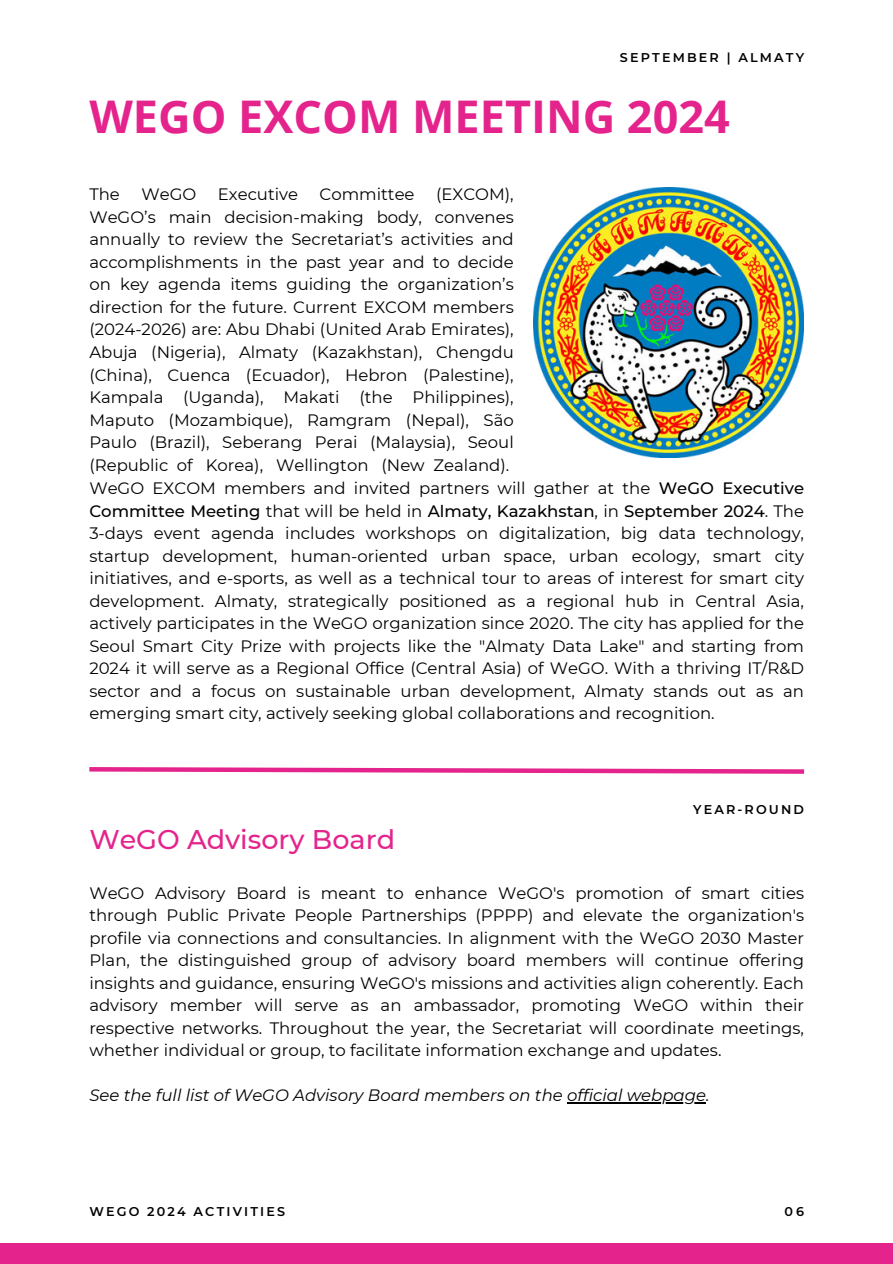
<style>
.page{position:relative;width:893px;height:1264px;background:#fff}
.page>*{position:absolute;margin:0;border:0;box-sizing:border-box;transform-origin:0 0}
.t1{font:700 45px "Open Sans";color:#e4248c}
.t2{font:500 27px "Montserrat";color:#e4248c}
.t3{font:16.5px/22.5px "Montserrat";color:#000;text-align:justify}
.t4{font:italic 16.5px "Montserrat";color:#000}
.t5{font:600 12.75px "Montserrat";letter-spacing:.17em;color:#000}
.s1{font-weight:500}
</style>
<div class="page">
<div style="left:0;top:1243px;width:892px;height:20px;background:#e4248c"></div>
<svg style="left:89px;top:767px;width:716px;height:7px"></svg>
<img style="left:533px;top:187px;width:270px;height:270px">
<hr style="left:567px;top:1102px;width:139px;height:1px;background:#000">
<p class="t5" style="left:620px;top:48px;width:186px">SEPTEMBER | ALMATY</p>
<h1 class="t1" style="left:89px;top:85px;width:642px">WEGO EXCOM MEETING 2024</h1>
<p class="t3" style="left:89px;top:183px;width:426px;text-indent:347px">(EXCOM), WeGO’s main decision-making body, convenes annually to review the Secretariat’s activities and accomplishments in the past year and to decide on key agenda items guiding the organization’s direction for the future. Current EXCOM members (2024-2026) are: Abu Dhabi (United Arab Emirates), Abuja (Nigeria), Almaty (Kazakhstan), Chengdu (China), Cuenca (Ecuador), Hebron (Palestine), Kampala (Uganda), Makati (the Philippines), Maputo (Mozambique), Ramgram (Nepal), São Paulo (Brazil), Seberang Perai (Malaysia), Seoul (Republic of Korea), Wellington (New Zealand).</p>
<p class="t3" style="left:89px;top:183px;width:32px">The</p>
<p class="t3" style="left:141px;top:183px;width:56px">WeGO</p>
<p class="t3" style="left:218px;top:183px;width:82px">Executive</p>
<p class="t3" style="left:319px;top:183px;width:96px">Committee</p>
<p class="t3" style="left:89px;top:476px;width:716px">WeGO EXCOM members and invited partners will gather at the <span class="s1">WeGO Executive Committee Meeting</span> that will be held in <span class="s1">Almaty, Kazakhstan</span>, in <span class="s1">September 2024</span>. The 3-days event agenda includes workshops on digitalization, big data technology, startup development, human-oriented urban space, urban ecology, smart city initiatives, and e-sports, as well as a technical tour to areas of interest for smart city development. Almaty, strategically positioned as a regional hub in Central Asia, actively participates in the WeGO organization since 2020. The city has applied for the Seoul Smart City Prize with projects like the "Almaty Data Lake" and starting from 2024 it will serve as a Regional Office (Central Asia) of WeGO. With a thriving IT/R&amp;D sector and a focus on sustainable urban development, Almaty stands out as an emerging smart city, actively seeking global collaborations and recognition.</p>
<p class="t5" style="left:693px;top:800px;width:112px">YEAR-ROUND</p>
<h2 class="t2" style="left:89px;top:821px;width:307px">WeGO Advisory Board</h2>
<p class="t3" style="left:89px;top:881px;width:716px">WeGO Advisory Board is meant to enhance WeGO's promotion of smart cities through Public Private People Partnerships (PPPP) and elevate the organization's profile via connections and consultancies. In alignment with the WeGO 2030 Master Plan, the distinguished group of advisory board members will continue offering insights and guidance, ensuring WeGO's missions and activities align coherently. Each advisory member will serve as an ambassador, promoting WeGO within their respective networks. Throughout the year, the Secretariat will coordinate meetings, whether individual or group, to facilitate information exchange and updates.</p>
<p class="t4" style="left:89px;top:1084px;width:621px">See the full list of WeGO Advisory Board members on the official webpage.</p>
<p class="t5" style="left:89px;top:1202px;width:197px">WEGO 2024 ACTIVITIES</p>
<p class="t5" style="left:784px;top:1202px;width:21px">06</p>
</div>
